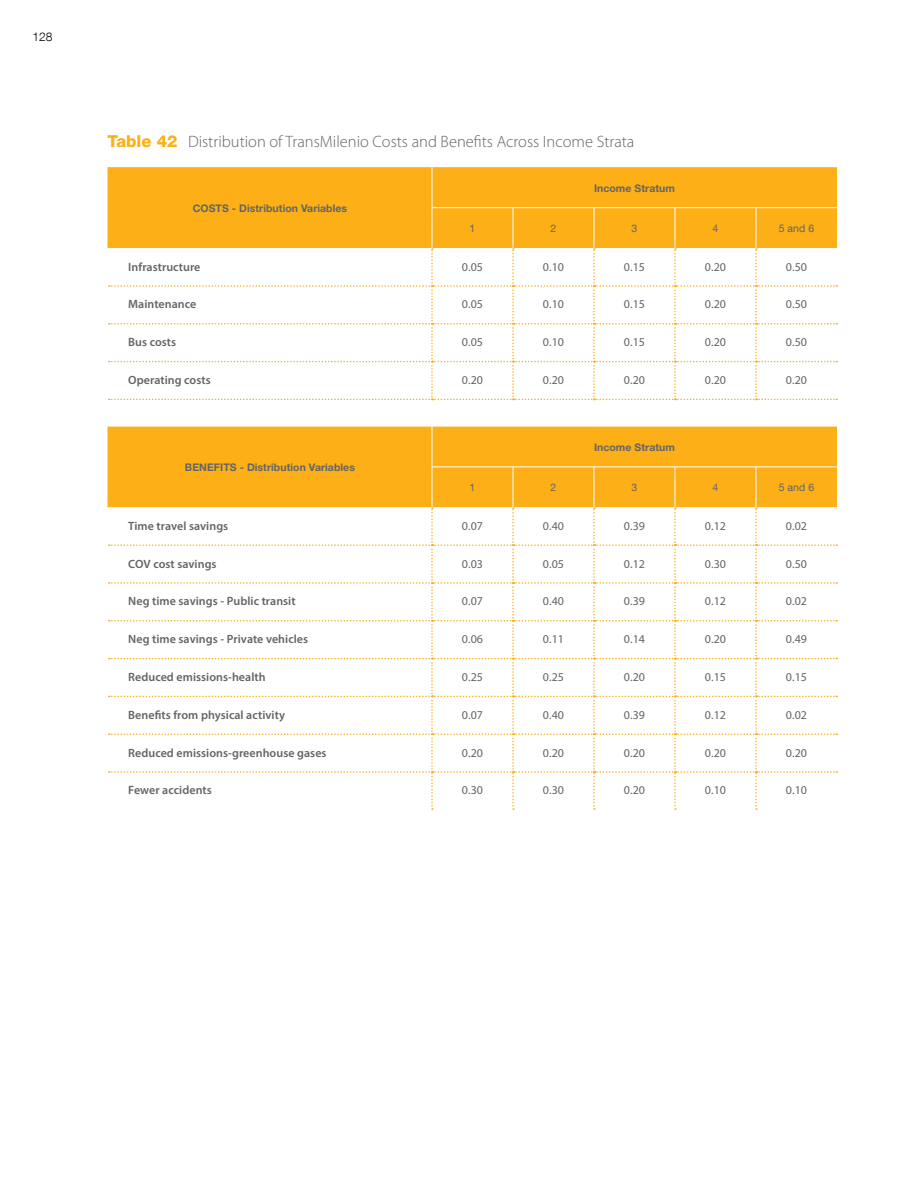
<style>
.page{position:relative;width:918px;height:1188px;background:#fff}
.page>*{position:absolute;margin:0;border:0;box-sizing:border-box;transform-origin:0 0}
.t1{font:300 16.5px "Myriad Pro";color:#636466}
.t2{font:12px "Myriad Pro";letter-spacing:.005em;color:#636466}
.t3{font:600 12px "Myriad Pro";letter-spacing:.005em;color:#636466}
.t4{font:300 12px "Helvetica Neue LT Com";color:#000}
.t5{font:700 10.5px "Helvetica Neue LT";letter-spacing:.005em;color:#636466}
.t6{font:10.5px "Helvetica Neue LT Com";letter-spacing:.005em;color:#636466}
.s1{font-family:"Helvetica Neue LT";font-weight:800;color:#fcaf17}
</style>
<div class="page">
<div style="left:109px;top:167px;width:728px;height:81px;background:#fcaf17"></div>
<svg style="left:108px;top:248px;width:729px;height:525px;fill:#fcaf17"></svg>
<svg style="left:109px;top:248px;width:728px;height:152px"></svg>
<hr style="left:513px;top:208px;width:1px;height:40px;background:#fff">
<hr style="left:594px;top:208px;width:1px;height:40px;background:#fff">
<hr style="left:675px;top:208px;width:1px;height:40px;background:#fff">
<hr style="left:756px;top:208px;width:1px;height:40px;background:#fff">
<hr style="left:513px;top:467px;width:1px;height:40px;background:#fff">
<hr style="left:594px;top:467px;width:1px;height:40px;background:#fff">
<hr style="left:675px;top:467px;width:1px;height:40px;background:#fff">
<hr style="left:756px;top:467px;width:1px;height:40px;background:#fff">
<hr style="left:108px;top:167px;width:1px;height:41px;background:#fcaf17">
<hr style="left:108px;top:208px;width:1px;height:40px;background:#fcaf17">
<hr style="left:108px;top:426px;width:1px;height:41px;background:#fcaf17">
<hr style="left:108px;top:467px;width:1px;height:40px;background:#fcaf17">
<hr style="left:432px;top:208px;width:1px;height:40px;background:#fff">
<hr style="left:432px;top:467px;width:1px;height:40px;background:#fff">
<hr style="left:432px;top:167px;width:1px;height:40px;background:#fff">
<hr style="left:432px;top:426px;width:1px;height:41px;background:#fff">
<hr style="left:432px;top:207px;width:81px;height:1px;background:#fff">
<hr style="left:513px;top:207px;width:81px;height:1px;background:#fff">
<hr style="left:594px;top:207px;width:81px;height:1px;background:#fff">
<hr style="left:675px;top:207px;width:81px;height:1px;background:#fff">
<hr style="left:756px;top:207px;width:81px;height:1px;background:#fff">
<hr style="left:432px;top:467px;width:81px;height:1px;background:#fff">
<hr style="left:513px;top:467px;width:81px;height:1px;background:#fff">
<hr style="left:594px;top:467px;width:81px;height:1px;background:#fff">
<hr style="left:675px;top:467px;width:81px;height:1px;background:#fff">
<hr style="left:756px;top:467px;width:81px;height:1px;background:#fff">
<svg style="left:109px;top:507px;width:728px;height:303px"></svg>
<p class="t4" style="left:32px;top:29px;width:22px">128</p>
<h1 class="t1" style="left:108px;top:132px;width:528px"><span class="s1">Table 42</span> Distribution of TransMilenio Costs and Benefits Across Income Strata</h1>
<p class="t5" style="left:193px;top:202px;width:156px">COSTS - Distribution Variables</p>
<p class="t5" style="left:594px;top:181px;width:82px">Income Stratum</p>
<p class="t6" style="left:470px;top:221px;width:7px">1</p>
<p class="t6" style="left:551px;top:221px;width:7px">2</p>
<p class="t6" style="left:632px;top:221px;width:7px">3</p>
<p class="t6" style="left:713px;top:221px;width:7px">4</p>
<p class="t6" style="left:779px;top:221px;width:37px">5 and 6</p>
<p class="t3" style="left:128px;top:259px;width:74px">Infrastructure</p>
<p class="t2" style="left:462px;top:259px;width:23px">0.05</p>
<p class="t2" style="left:543px;top:259px;width:23px">0.10</p>
<p class="t2" style="left:624px;top:259px;width:23px">0.15</p>
<p class="t2" style="left:705px;top:259px;width:23px">0.20</p>
<p class="t2" style="left:786px;top:259px;width:23px">0.50</p>
<p class="t3" style="left:128px;top:297px;width:70px">Maintenance</p>
<p class="t2" style="left:462px;top:297px;width:23px">0.05</p>
<p class="t2" style="left:543px;top:297px;width:23px">0.10</p>
<p class="t2" style="left:624px;top:297px;width:23px">0.15</p>
<p class="t2" style="left:705px;top:297px;width:23px">0.20</p>
<p class="t2" style="left:786px;top:297px;width:23px">0.50</p>
<p class="t3" style="left:128px;top:335px;width:49px">Bus costs</p>
<p class="t2" style="left:462px;top:335px;width:23px">0.05</p>
<p class="t2" style="left:543px;top:335px;width:23px">0.10</p>
<p class="t2" style="left:624px;top:335px;width:23px">0.15</p>
<p class="t2" style="left:705px;top:335px;width:23px">0.20</p>
<p class="t2" style="left:786px;top:335px;width:23px">0.50</p>
<p class="t3" style="left:128px;top:372px;width:84px">Operating costs</p>
<p class="t2" style="left:462px;top:373px;width:23px">0.20</p>
<p class="t2" style="left:543px;top:373px;width:23px">0.20</p>
<p class="t2" style="left:624px;top:373px;width:23px">0.20</p>
<p class="t2" style="left:705px;top:373px;width:23px">0.20</p>
<p class="t2" style="left:786px;top:373px;width:23px">0.20</p>
<p class="t5" style="left:185px;top:461px;width:172px">BENEFITS - Distribution Variables</p>
<p class="t5" style="left:594px;top:441px;width:82px">Income Stratum</p>
<p class="t6" style="left:470px;top:481px;width:7px">1</p>
<p class="t6" style="left:551px;top:481px;width:7px">2</p>
<p class="t6" style="left:632px;top:481px;width:7px">3</p>
<p class="t6" style="left:713px;top:481px;width:7px">4</p>
<p class="t6" style="left:779px;top:481px;width:37px">5 and 6</p>
<p class="t3" style="left:128px;top:518px;width:102px">Time travel savings</p>
<p class="t2" style="left:462px;top:518px;width:23px">0.07</p>
<p class="t2" style="left:543px;top:518px;width:23px">0.40</p>
<p class="t2" style="left:624px;top:518px;width:23px">0.39</p>
<p class="t2" style="left:705px;top:518px;width:23px">0.12</p>
<p class="t2" style="left:786px;top:518px;width:23px">0.02</p>
<p class="t3" style="left:128px;top:556px;width:90px">COV cost savings</p>
<p class="t2" style="left:462px;top:556px;width:23px">0.03</p>
<p class="t2" style="left:543px;top:556px;width:23px">0.05</p>
<p class="t2" style="left:624px;top:556px;width:23px">0.12</p>
<p class="t2" style="left:705px;top:556px;width:23px">0.30</p>
<p class="t2" style="left:786px;top:556px;width:23px">0.50</p>
<p class="t3" style="left:128px;top:594px;width:169px">Neg time savings - Public transit</p>
<p class="t2" style="left:462px;top:594px;width:23px">0.07</p>
<p class="t2" style="left:543px;top:594px;width:23px">0.40</p>
<p class="t2" style="left:624px;top:594px;width:23px">0.39</p>
<p class="t2" style="left:705px;top:594px;width:23px">0.12</p>
<p class="t2" style="left:786px;top:594px;width:23px">0.02</p>
<p class="t3" style="left:128px;top:632px;width:181px">Neg time savings - Private vehicles</p>
<p class="t2" style="left:462px;top:632px;width:23px">0.06</p>
<p class="t2" style="left:543px;top:632px;width:23px">0.11</p>
<p class="t2" style="left:624px;top:632px;width:23px">0.14</p>
<p class="t2" style="left:705px;top:632px;width:23px">0.20</p>
<p class="t2" style="left:786px;top:632px;width:23px">0.49</p>
<p class="t3" style="left:128px;top:669px;width:139px">Reduced emissions-health</p>
<p class="t2" style="left:462px;top:670px;width:23px">0.25</p>
<p class="t2" style="left:543px;top:670px;width:23px">0.25</p>
<p class="t2" style="left:624px;top:670px;width:23px">0.20</p>
<p class="t2" style="left:705px;top:670px;width:23px">0.15</p>
<p class="t2" style="left:786px;top:670px;width:23px">0.15</p>
<p class="t3" style="left:128px;top:707px;width:158px">Benefits from physical activity</p>
<p class="t2" style="left:462px;top:707px;width:23px">0.07</p>
<p class="t2" style="left:543px;top:707px;width:23px">0.40</p>
<p class="t2" style="left:624px;top:707px;width:23px">0.39</p>
<p class="t2" style="left:705px;top:707px;width:23px">0.12</p>
<p class="t2" style="left:786px;top:707px;width:23px">0.02</p>
<p class="t3" style="left:128px;top:745px;width:200px">Reduced emissions-greenhouse gases</p>
<p class="t2" style="left:462px;top:745px;width:23px">0.20</p>
<p class="t2" style="left:543px;top:745px;width:23px">0.20</p>
<p class="t2" style="left:624px;top:745px;width:23px">0.20</p>
<p class="t2" style="left:705px;top:745px;width:23px">0.20</p>
<p class="t2" style="left:786px;top:745px;width:23px">0.20</p>
<p class="t3" style="left:128px;top:783px;width:85px">Fewer accidents</p>
<p class="t2" style="left:462px;top:783px;width:23px">0.30</p>
<p class="t2" style="left:543px;top:783px;width:23px">0.30</p>
<p class="t2" style="left:624px;top:783px;width:23px">0.20</p>
<p class="t2" style="left:705px;top:783px;width:23px">0.10</p>
<p class="t2" style="left:786px;top:783px;width:23px">0.10</p>
</div>
